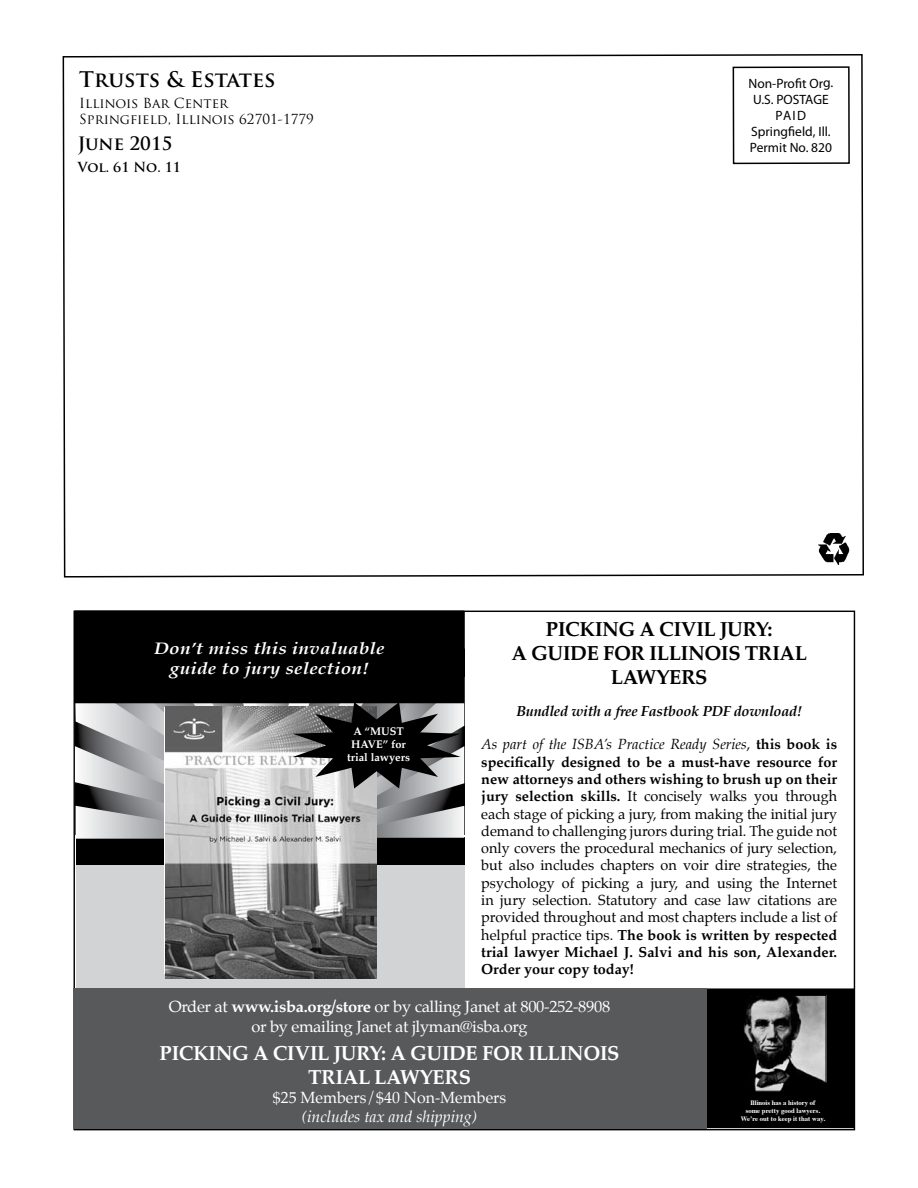
<style>
.page{position:relative;width:918px;height:1188px;background:#fff}
.page>*{position:absolute;margin:0;border:0;box-sizing:border-box;transform-origin:0 0}
.t1{font:700 21px "Trajan Pro";letter-spacing:-.005em;color:#000}
.t2{font:700 20.25px/24.2px "Palatino";letter-spacing:-.02em;color:#fff;text-align:center}
.t3{font:700 20.25px/24.2px "Palatino";letter-spacing:-.02em;color:#000;text-align:center}
.t4{font:700 18px "Trajan Pro";letter-spacing:-.005em;color:#000}
.t5{font:italic 700 16.65px/20px "Palatino";letter-spacing:.01em;color:#fff;text-align:center;scale:1.15 1}
.t6{font:15.9px/20.2px "Palatino";letter-spacing:-.02em;color:#fff;text-align:center;scale:1.04 1}
.t7{font:15.9px "Palatino";color:#fff}
.t8{font:italic 15.9px "Palatino";color:#fff}
.t9{font:14.4px/17.2px "Palatino";color:#000;text-align:justify}
.t10{font:italic 700 14.4px "Palatino";letter-spacing:-.015em;color:#000}
.t11{font:13.5px/16.2px "Myriad Pro";letter-spacing:-.005em;color:#000;text-align:center}
.t12{font:13.5px/16px "Trajan Pro";letter-spacing:-.005em;color:#000}
.t13{font:700 13.5px "Trajan Pro";letter-spacing:-.005em;color:#000}
.t14{font:700 11.1px/13.2px "Palatino";color:#fff;text-align:center}
.t15{font:700 6.75px/8.1px "Times";color:#fff;text-align:center}
.s1{font-style:italic}
.s2{font-weight:700}
</style>
<div class="page">
<svg style="left:62px;top:54px;width:802px;height:524px"></svg>
<div style="left:733px;top:66px;width:117px;height:98px;border:2px solid #000"></div>
<img style="left:809px;top:528px;width:45px;height:37px">
<div style="left:76px;top:837px;width:388px;height:28px;background:#000"></div>
<div style="left:707px;top:989px;width:147px;height:139px;background:#000"></div>
<img style="left:744px;top:997px;width:81px;height:93px">
<div style="left:739px;top:995px;width:88px;height:97px;border:1px solid #000"></div>
<div style="left:76px;top:865px;width:388px;height:123px;background:#d1d3d4"></div>
<img style="left:165px;top:839px;width:211px;height:139px">
<div style="left:74px;top:989px;width:633px;height:140px;background:#58595b"></div>
<svg style="left:75px;top:612px;width:389px;height:227px;background:#5b5c5c"></svg>
<h1 class="t1" style="left:79px;top:66px;width:198px">Trusts &amp; Estates</h1>
<p class="t12" style="left:79px;top:95px;width:236px">Illinois Bar Center<br>Springfield, Illinois 62701-1779</p>
<p class="t4" style="left:78px;top:132px;width:96px">June 2015</p>
<p class="t13" style="left:78px;top:159px;width:105px">Vol. 61 No. 11</p>
<p class="t11" style="left:748px;top:75px;width:86px">Non-Profit Org.<br>U.S. POSTAGE<br>PAID<br>Springfield, Ill.<br>Permit No. 820</p>
<p class="t5" style="left:154px;top:638px;width:202px">Don’t miss this invaluable guide to jury selection!</p>
<p class="t14" style="left:347px;top:724px;width:64px">A “MUST<br>HAVE” for trial lawyers</p>
<h2 class="t3" style="left:512px;top:616px;width:297px">PICKING A CIVIL JURY:<br>A GUIDE FOR ILLINOIS TRIAL<br>LAWYERS</h2>
<p class="t10" style="left:517px;top:699px;width:287px">Bundled with a free Fastbook PDF download!</p>
<p class="t9" style="left:481px;top:736px;width:357px"><span class="s1">As part of the ISBA’s Practice Ready Series</span>, <span class="s2">this book is specifically designed to be a must-have resource for new attorneys and others wishing to brush up on their jury selection skills.</span> It concisely walks you through each stage of picking a jury, from making the initial jury demand to challenging jurors during trial. The guide not only covers the procedural mechanics of jury selection, but also includes chapters on voir dire strategies, the psychology of picking a jury, and using the Internet in jury selection. Statutory and case law citations are provided throughout and most chapters include a list of helpful practice tips. <span class="s2">The book is written by respected trial lawyer Michael J. Salvi and his son, Alexander.<br>Order your copy today!</span></p>
<p class="t6" style="left:169px;top:996px;width:426px">Order at <span class="s2">www.isba.org/store</span> or by calling Janet at 800-252-8908 or by emailing Janet at jlyman@isba.org</p>
<h2 class="t2" style="left:159px;top:1040px;width:462px">PICKING A CIVIL JURY: A GUIDE FOR ILLINOIS<br>TRIAL LAWYERS</h2>
<p class="t7" style="left:273px;top:1084px;width:235px">$25 Members/$40 Non-Members</p>
<p class="t8" style="left:302px;top:1103px;width:177px">(includes tax and shipping)</p>
<p class="t15" style="left:741px;top:1098px;width:86px">Illinois has a history of<br>some pretty good lawyers.<br>We’re out to keep it that way.</p>
</div>
